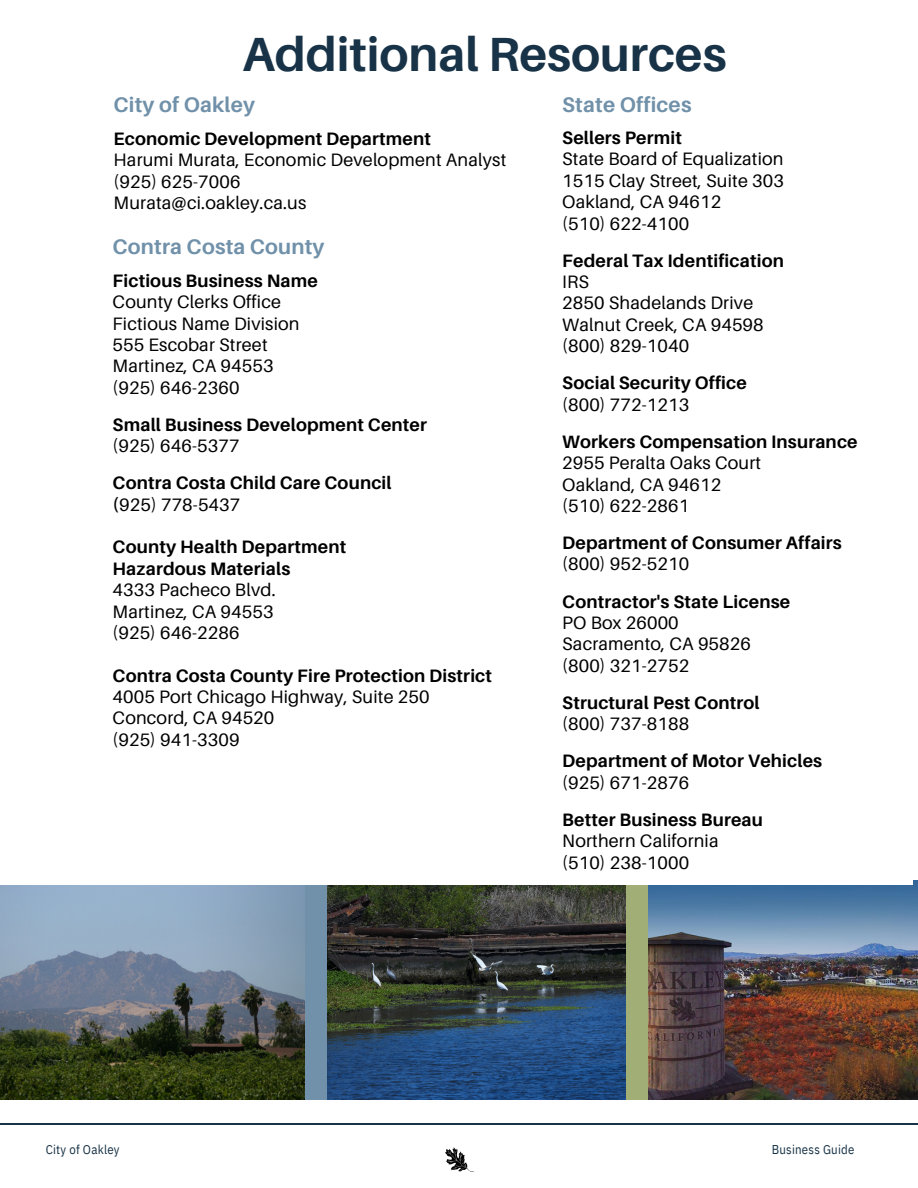
<style>
.page{position:relative;width:918px;height:1188px;background:#fff}
.page>*{position:absolute;margin:0;border:0;box-sizing:border-box;transform-origin:0 0}
.t1{font:700 48px "Aileron";color:#183347}
.t2{font:700 21.15px "Aileron";letter-spacing:.01em;color:#7091a9}
.t3{font:18px/21.3px "Aileron";letter-spacing:.01em;color:#000}
.t4{font:700 18px/21.3px "Aileron";letter-spacing:.01em;color:#000}
.t5{font:12.75px "IBM Plex Sans Cond";letter-spacing:.02em;color:#183347}
.s1{font-weight:400}
</style>
<div class="page">
<hr style="left:0;top:1124px;width:917px;height:1px;background:#183347">
<img style="left:0;top:885px;width:612px;height:215px">
<img style="left:612px;top:881px;width:306px;height:219px">
<div style="left:306px;top:881px;width:21px;height:219px;background:#7091a9"></div>
<div style="left:626px;top:881px;width:21px;height:219px;background:#a1af76"></div>
<div style="left:0;top:841px;width:913px;height:43px;background:#fff"></div>
<img style="left:445px;top:1148px;width:25px;height:23px">
<h1 class="t1" style="left:242px;top:24px;width:486px">Additional Resources</h1>
<p class="t2" style="left:114px;top:91px;width:143px">City of Oakley</p>
<p class="t4" style="left:114px;top:128px;width:319px">Economic Development Department</p>
<p class="t3" style="left:114px;top:149px;width:394px">Harumi Murata, Economic Development Analyst (925) 625-7006<br>Murata@ci.oakley.ca.us</p>
<p class="t2" style="left:113px;top:234px;width:213px">Contra Costa County</p>
<p class="t4" style="left:113px;top:270px;width:207px">Fictious Business Name</p>
<p class="t3" style="left:113px;top:291px;width:189px">County Clerks Office<br>Fictious Name Division<br>555 Escobar Street<br>Martinez, CA 94553 (925) 646-2360</p>
<p class="t4" style="left:113px;top:414px;width:316px">Small Business Development Center</p>
<p class="t3" style="left:113px;top:435px;width:128px">(925) 646-5377</p>
<p class="t4" style="left:113px;top:472px;width:281px">Contra Costa Child Care Council (<span class="s1">925) 778-5437</span></p>
<p class="t4" style="left:113px;top:536px;width:235px">County Health Department<br>Hazardous Materials</p>
<p class="t3" style="left:113px;top:579px;width:165px;text-align:justify">4333 Pacheco Blvd.<br>Martinez, CA 94553 (925) 646-2286</p>
<p class="t4" style="left:113px;top:664px;width:381px">Contra Costa County Fire Protection District</p>
<p class="t3" style="left:113px;top:686px;width:318px">4005 Port Chicago Highway, Suite 250<br>Concord, CA 94520<br>(925) 941-3309</p>
<p class="t2" style="left:562px;top:91px;width:131px">State Offices</p>
<p class="t4" style="left:562px;top:127px;width:121px">Sellers Permit</p>
<p class="t3" style="left:562px;top:148px;width:223px">State Board of Equalization<br>1515 Clay Street, Suite 303<br>Oakland, CA 94612<br>(510) 622-4100</p>
<p class="t4" style="left:562px;top:249px;width:223px">Federal Tax Identification</p>
<p class="t3" style="left:562px;top:271px;width:203px">IRS<br>2850 Shadelands Drive<br>Walnut Creek, CA 94598 (800) 829-1040</p>
<p class="t4" style="left:562px;top:372px;width:186px">Social Security Office</p>
<p class="t3" style="left:562px;top:393px;width:128px">(800) 772-1213</p>
<p class="t4" style="left:562px;top:431px;width:297px">Workers Compensation Insurance</p>
<p class="t3" style="left:562px;top:452px;width:201px">2955 Peralta Oaks Court<br>Oakland, CA 94612 (510) 622-2861</p>
<p class="t4" style="left:562px;top:532px;width:281px">Department of Consumer Affairs</p>
<p class="t3" style="left:562px;top:553px;width:128px">(800) 952-5210</p>
<p class="t4" style="left:562px;top:590px;width:229px">Contractor's State License</p>
<p class="t3" style="left:562px;top:612px;width:190px">PO Box 26000<br>Sacramento, CA 95826 (800) 321-2752</p>
<p class="t4" style="left:562px;top:692px;width:199px">Structural Pest Control</p>
<p class="t3" style="left:562px;top:713px;width:128px">(800) 737-8188</p>
<p class="t4" style="left:562px;top:750px;width:262px">Department of Motor Vehicles</p>
<p class="t3" style="left:562px;top:771px;width:128px">(925) 671-2876</p>
<p class="t4" style="left:562px;top:809px;width:202px">Better Business Bureau</p>
<p class="t3" style="left:562px;top:830px;width:158px">Northern California (510) 238-1000</p>
<p class="t5" style="left:46px;top:1141px;width:76px">City of Oakley</p>
<p class="t5" style="left:772px;top:1141px;width:84px">Business Guide</p>
</div>
